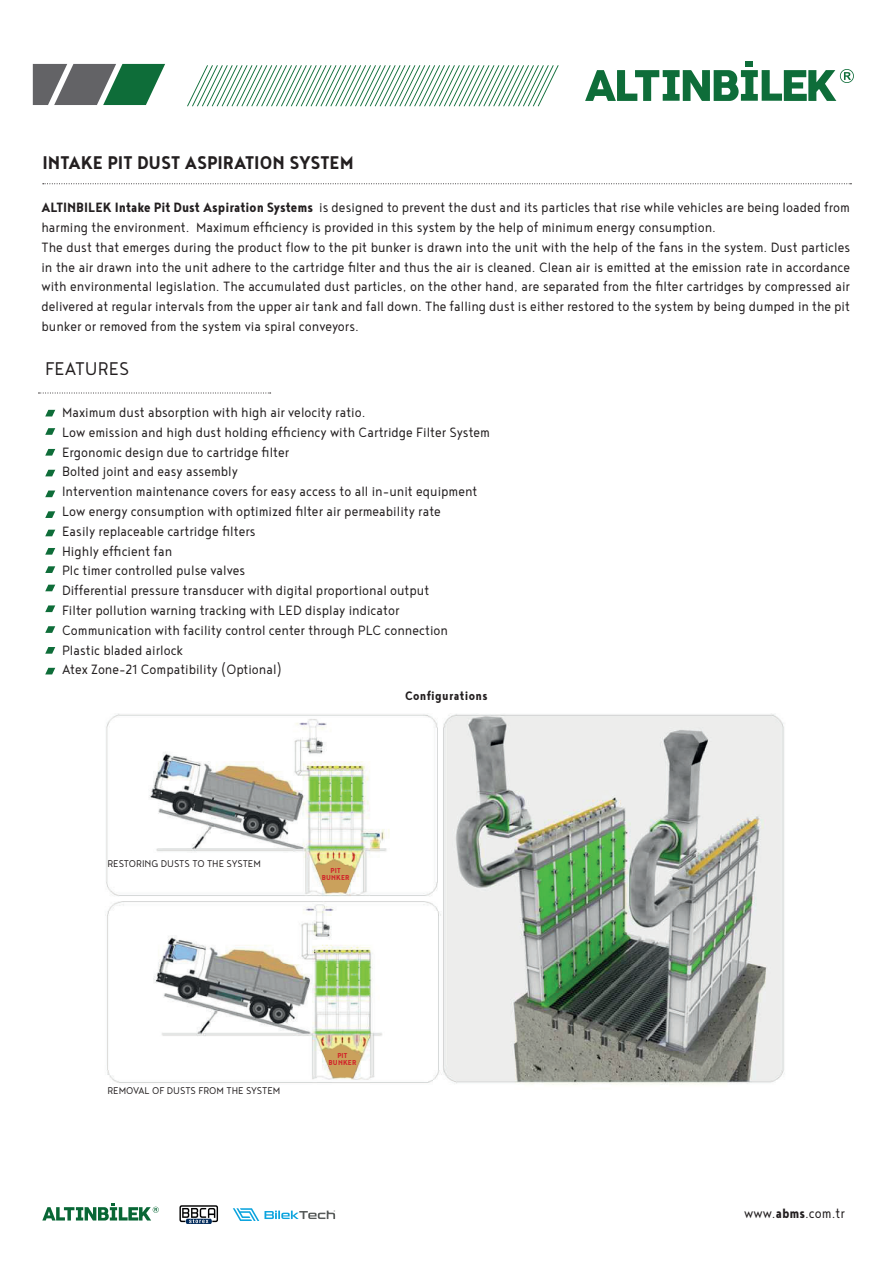
<style>
.page{position:relative;width:893px;height:1263px;background:#fff}
.page>*{position:absolute;margin:0;border:0;box-sizing:border-box;transform-origin:0 0}
.t1{font:700 22.5px "Noyh Geometric Slim";color:#231f20}
.t2{font:300 22.5px "Noyh Geometric Slim";color:#231f20}
.t3{font:300 16.5px/19.8px "Noyh Geometric Slim";color:#231f20}
.t4{font:700 15px "Noyh Geometric Slim";letter-spacing:.02em;color:#231f20}
.t5{font:300 12px "Noyh Geometric Slim";color:#231f20}
.t6{font:700 8.7px/7.1px "Noyh Geometric Slim";letter-spacing:.02em;color:#d1232a;text-align:center}
.s1{font-weight:700}
</style>
<div class="page">
<svg style="left:585px;top:69px;width:269px;height:32px"></svg>
<div style="left:745px;top:61px;width:8px;height:5px;background:#0e6d39"></div>
<svg style="left:187px;top:65px;width:372px;height:42px"></svg>
<svg style="left:43px;top:183px;width:808px;height:1px"></svg>
<svg style="left:38px;top:393px;width:233px;height:1px"></svg>
<svg style="left:32px;top:64px;width:133px;height:41px;background:#628071"></svg>
<svg style="left:45px;top:410px;width:10px;height:6px"></svg>
<svg style="left:45px;top:428px;width:10px;height:7px"></svg>
<svg style="left:45px;top:449px;width:10px;height:7px"></svg>
<svg style="left:45px;top:470px;width:10px;height:6px"></svg>
<svg style="left:45px;top:490px;width:10px;height:7px"></svg>
<svg style="left:45px;top:511px;width:10px;height:7px"></svg>
<svg style="left:45px;top:530px;width:10px;height:6px"></svg>
<svg style="left:45px;top:548px;width:10px;height:7px"></svg>
<svg style="left:45px;top:566px;width:10px;height:7px"></svg>
<svg style="left:45px;top:585px;width:10px;height:6px"></svg>
<svg style="left:45px;top:605px;width:10px;height:7px"></svg>
<svg style="left:45px;top:626px;width:10px;height:7px"></svg>
<svg style="left:45px;top:647px;width:10px;height:7px"></svg>
<svg style="left:45px;top:668px;width:10px;height:6px"></svg>
<svg style="left:42px;top:1203px;width:117px;height:17px"></svg>
<svg style="left:179px;top:1205px;width:39px;height:19px"></svg>
<svg style="left:233px;top:1208px;width:102px;height:13px"></svg>
<img style="left:105px;top:714px;width:680px;height:371px">
<svg style="left:315px;top:860px;width:39px;height:32px"></svg>
<svg style="left:322px;top:1045px;width:39px;height:32px"></svg>
<h1 class="t1" style="left:43px;top:149px;width:313px">INTAKE PIT DUST ASPIRATION SYSTEM</h1>
<p class="t3" style="left:41px;top:197px;width:810px"><span class="s1">ALTINBILEK Intake Pit Dust Aspiration Systems</span> is designed to prevent the dust and its particles that rise while vehicles are being loaded from harming the environment. Maximum efficiency is provided in this system by the help of minimum energy consumption.<br>The dust that emerges during the product flow to the pit bunker is drawn into the unit with the help of the fans in the system. Dust particles in the air drawn into the unit adhere to the cartridge filter and thus the air is cleaned. Clean air is emitted at the emission rate in accordance with environmental legislation. The accumulated dust particles, on the other hand, are separated from the filter cartridges by compressed air delivered at regular intervals from the upper air tank and fall down. The falling dust is either restored to the system by being dumped in the pit bunker or removed from the system via spiral conveyors.</p>
<h1 class="t2" style="left:45px;top:356px;width:85px">FEATURES</h1>
<p class="t3" style="left:62px;top:402px;width:429px">Maximum dust absorption with high air velocity ratio.<br>Low emission and high dust holding efficiency with Cartridge Filter System Ergonomic design due to cartridge filter<br>Bolted joint and easy assembly<br>Intervention maintenance covers for easy access to all in-unit equipment Low energy consumption with optimized filter air permeability rate<br>Easily replaceable cartridge filters<br>Highly efficient fan<br>Plc timer controlled pulse valves<br>Differential pressure transducer with digital proportional output<br>Filter pollution warning tracking with LED display indicator Communication with facility control center through PLC connection Plastic bladed airlock<br>Atex Zone-21 Compatibility (Optional)</p>
<p class="t4" style="left:405px;top:687px;width:84px">Configurations</p>
<p class="t5" style="left:107px;top:857px;width:155px">RESTORING DUSTS TO THE SYSTEM</p>
<p class="t6" style="left:322px;top:866px;width:29px">PIT<br>BUNKER</p>
<p class="t5" style="left:107px;top:1084px;width:175px">REMOVAL OF DUSTS FROM THE SYSTEM</p>
<p class="t6" style="left:329px;top:1052px;width:29px">PIT<br>BUNKER</p>
<p class="t3" style="left:744px;top:1203px;width:102px">www.<span class="s1">abms</span>.com.tr</p>
</div>
